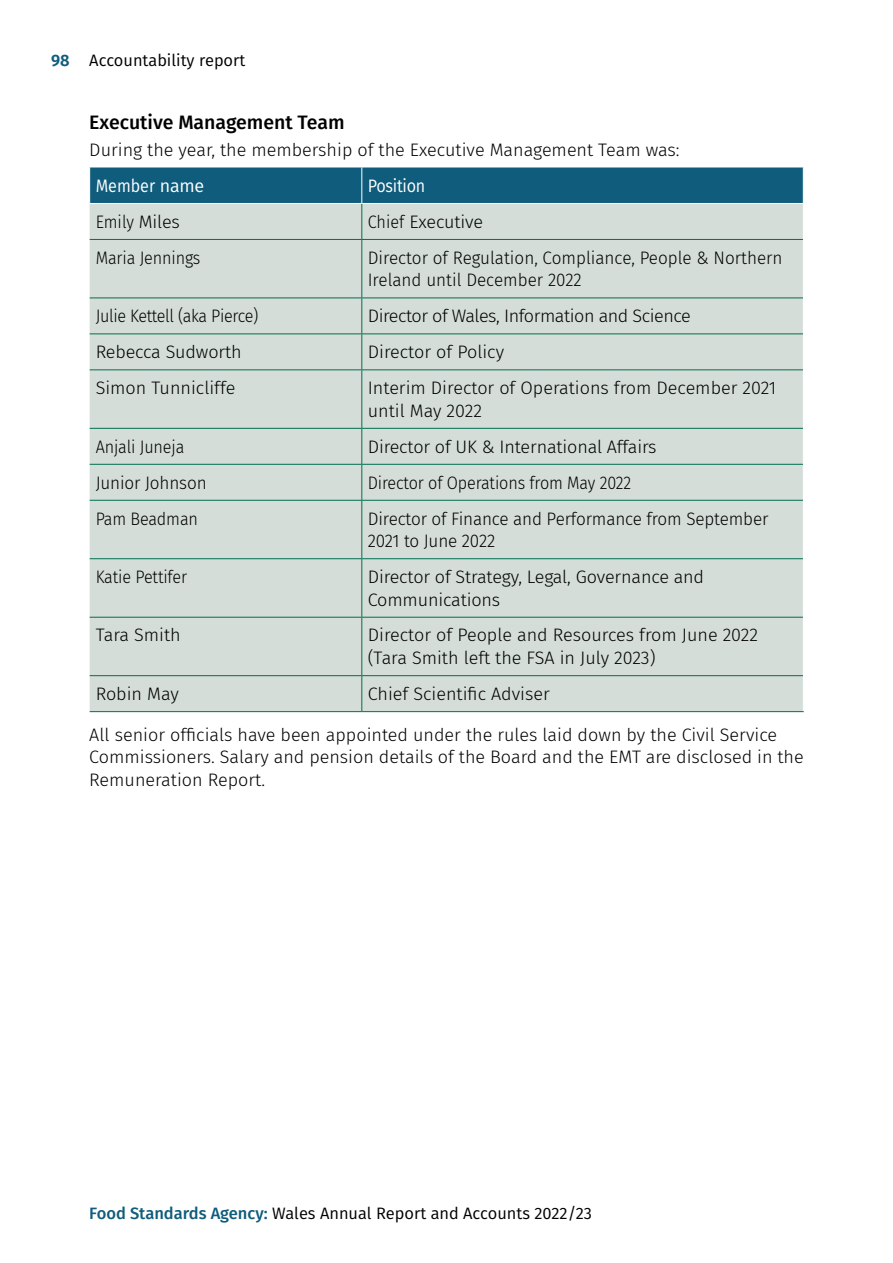
<style>
.page{position:relative;width:893px;height:1263px;background:#fff}
.page>*{position:absolute;margin:0;border:0;box-sizing:border-box;transform-origin:0 0}
.t1{font:500 19.5px "Fira Sans";color:#000}
.t2{font:300 18px/22.5px "Fira Sans";letter-spacing:-.01em;color:#000}
.t3{font:300 18px/22.5px "Fira Sans";letter-spacing:-.01em;color:#000;scale:.95 1}
.t4{font:300 18px "Fira Sans";letter-spacing:-.01em;color:#000;scale:.9 1}
.t5{font:18px "Fira Sans";letter-spacing:-.015em;color:#fff;scale:.9 1}
.t6{font:16.5px "Fira Sans";color:#000}
.s1{font-weight:600;color:#0f5c7c}
.s2{font-weight:500;color:#0f5c7c}
</style>
<div class="page">
<div style="left:90px;top:167px;width:713px;height:36px;background:#0f5c7c"></div>
<div style="left:90px;top:204px;width:713px;height:507px;background:#d4ddd7"></div>
<hr style="left:361px;top:167px;width:1px;height:36px;background:#fff">
<hr style="left:361px;top:204px;width:1px;height:35px;background:#006f51">
<hr style="left:90px;top:239px;width:272px;height:1px;background:#006f51">
<hr style="left:362px;top:239px;width:441px;height:1px;background:#006f51">
<hr style="left:361px;top:240px;width:1px;height:58px;background:#006f51">
<hr style="left:90px;top:298px;width:272px;height:1px;background:#006f51">
<hr style="left:362px;top:298px;width:441px;height:1px;background:#006f51">
<hr style="left:361px;top:298px;width:1px;height:35px;background:#006f51">
<hr style="left:90px;top:333px;width:272px;height:1px;background:#006f51">
<hr style="left:362px;top:333px;width:441px;height:1px;background:#006f51">
<hr style="left:361px;top:334px;width:1px;height:35px;background:#006f51">
<hr style="left:90px;top:369px;width:272px;height:1px;background:#006f51">
<hr style="left:362px;top:369px;width:441px;height:1px;background:#006f51">
<hr style="left:361px;top:370px;width:1px;height:58px;background:#006f51">
<hr style="left:90px;top:428px;width:272px;height:1px;background:#006f51">
<hr style="left:362px;top:428px;width:441px;height:1px;background:#006f51">
<hr style="left:361px;top:429px;width:1px;height:35px;background:#006f51">
<hr style="left:90px;top:464px;width:272px;height:1px;background:#006f51">
<hr style="left:362px;top:464px;width:441px;height:1px;background:#006f51">
<hr style="left:361px;top:465px;width:1px;height:35px;background:#006f51">
<hr style="left:90px;top:500px;width:272px;height:1px;background:#006f51">
<hr style="left:362px;top:500px;width:441px;height:1px;background:#006f51">
<hr style="left:361px;top:501px;width:1px;height:57px;background:#006f51">
<hr style="left:90px;top:558px;width:272px;height:1px;background:#006f51">
<hr style="left:362px;top:558px;width:441px;height:1px;background:#006f51">
<hr style="left:361px;top:559px;width:1px;height:58px;background:#006f51">
<hr style="left:90px;top:617px;width:272px;height:1px;background:#006f51">
<hr style="left:362px;top:617px;width:441px;height:1px;background:#006f51">
<hr style="left:361px;top:618px;width:1px;height:57px;background:#006f51">
<hr style="left:90px;top:675px;width:272px;height:1px;background:#006f51">
<hr style="left:362px;top:675px;width:441px;height:1px;background:#006f51">
<hr style="left:361px;top:676px;width:1px;height:35px;background:#006f51">
<hr style="left:90px;top:711px;width:272px;height:1px;background:#006f51">
<hr style="left:362px;top:711px;width:442px;height:1px;background:#006f51">
<p class="t6" style="left:51px;top:48px;width:196px"><span class="s1">98</span> Accountability report</p>
<p class="t1" style="left:89px;top:106px;width:257px">Executive Management Team</p>
<p class="t2" style="left:89px;top:138px;width:592px">During the year, the membership of the Executive Management Team was:</p>
<p class="t5" style="left:96px;top:172px;width:122px">Member name</p>
<p class="t5" style="left:368px;top:172px;width:65px">Position</p>
<p class="t4" style="left:96px;top:209px;width:95px">Emily Miles</p>
<p class="t4" style="left:368px;top:209px;width:130px">Chief Executive</p>
<p class="t4" style="left:96px;top:245px;width:118px">Maria Jennings</p>
<p class="t3" style="left:368px;top:246px;width:438px">Director of Regulation, Compliance, People &amp; Northern<br>Ireland until December 2022</p>
<p class="t4" style="left:96px;top:303px;width:182px">Julie Kettell (aka Pierce)</p>
<p class="t2" style="left:368px;top:305px;width:324px">Director of Wales, Information and Science</p>
<p class="t2" style="left:96px;top:341px;width:147px">Rebecca Sudworth</p>
<p class="t2" style="left:368px;top:341px;width:138px">Director of Policy</p>
<p class="t2" style="left:96px;top:376px;width:141px">Simon Tunnicliffe</p>
<p class="t2" style="left:368px;top:376px;width:410px">Interim Director of Operations from December 2021 until May 2022</p>
<p class="t4" style="left:96px;top:434px;width:100px">Anjali Juneja</p>
<p class="t2" style="left:368px;top:435px;width:290px">Director of UK &amp; International Affairs</p>
<p class="t3" style="left:96px;top:471px;width:118px">Junior Johnson</p>
<p class="t4" style="left:368px;top:469px;width:294px">Director of Operations from May 2022</p>
<p class="t4" style="left:96px;top:505px;width:115px">Pam Beadman</p>
<p class="t3" style="left:368px;top:507px;width:423px">Director of Finance and Performance from September<br>2021 to June 2022</p>
<p class="t4" style="left:96px;top:564px;width:103px">Katie Pettifer</p>
<p class="t2" style="left:368px;top:565px;width:338px">Director of Strategy, Legal, Governance and<br>Communications</p>
<p class="t2" style="left:96px;top:624px;width:86px">Tara Smith</p>
<p class="t2" style="left:368px;top:624px;width:392px">Director of People and Resources from June 2022 (Tara Smith left the FSA in July 2023)</p>
<p class="t2" style="left:96px;top:682px;width:85px">Robin May</p>
<p class="t2" style="left:368px;top:682px;width:184px">Chief Scientific Adviser</p>
<p class="t2" style="left:89px;top:723px;width:716px">All senior officials have been appointed under the rules laid down by the Civil Service<br>Commissioners. Salary and pension details of the Board and the EMT are disclosed in the<br>Remuneration Report.</p>
<p class="t6" style="left:89px;top:1201px;width:504px"><span class="s2">Food Standards Agency:</span> Wales Annual Report and Accounts 2022/23</p>
</div>
